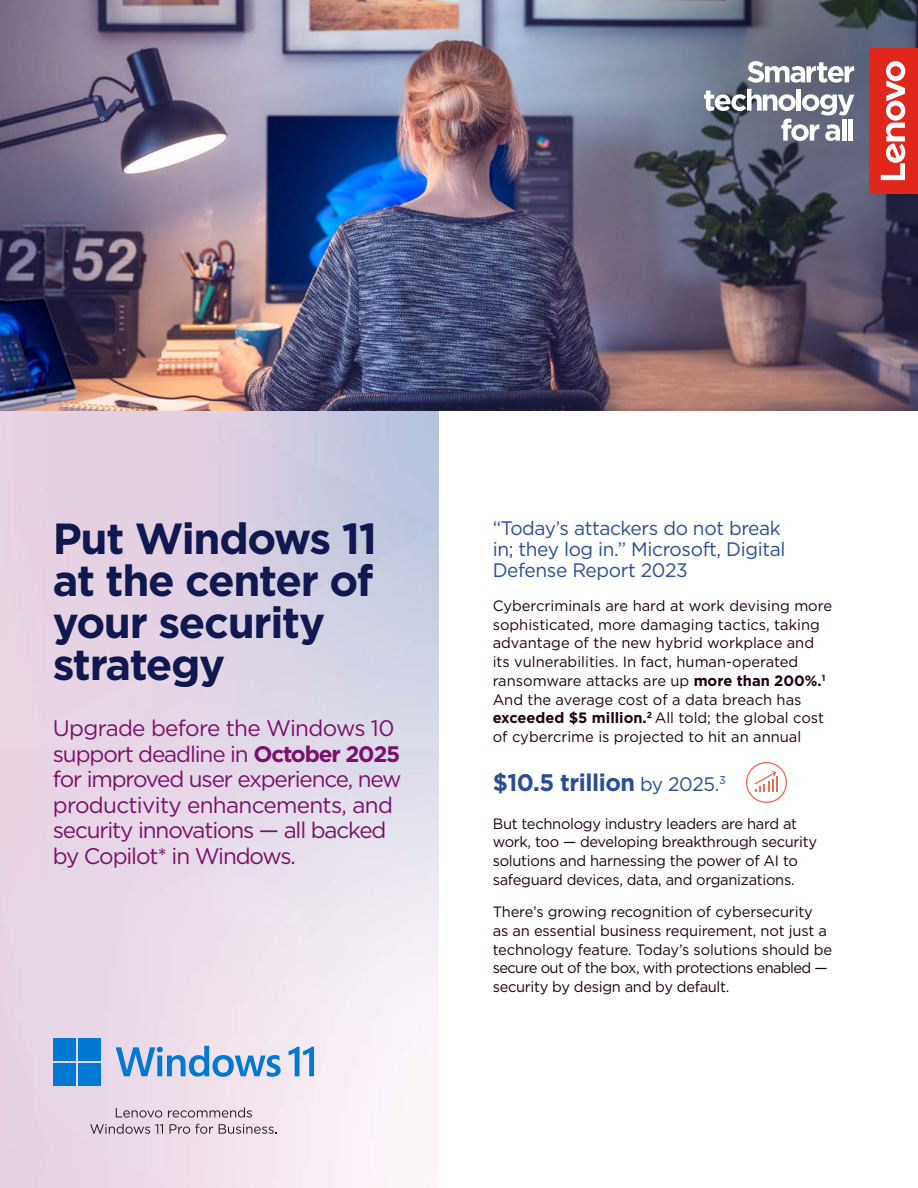
<style>
.page{position:relative;width:918px;height:1188px;background:#fff}
.page>*{position:absolute;margin:0;border:0;box-sizing:border-box;transform-origin:0 0}
.t1{font:700 43.5px/42px "Gotham";letter-spacing:-.03em;color:#11184f}
.t2{font:700 24px "Gotham";letter-spacing:-.02em;color:#294e95}
.t3{font:22.5px/25.5px "Gotham";letter-spacing:-.05em;color:#7a126b}
.t4{font:19.5px/21px "Gotham";letter-spacing:-.02em;color:#294e95}
.t5{font:15px/18.8px "Gotham";letter-spacing:-.01em;color:#1e0013}
.s1{font-weight:700}
.s2{font-weight:400;font-size:19.5px}
</style>
<div class="page">
<svg style="left:0;top:1187px;width:370px;height:1px"></svg>
<svg style="left:0;top:748px;width:439px;height:439px;background:#ebdfeb"></svg>
<svg style="left:0;top:411px;width:439px;height:337px;background:#dad0e2"></svg>
<div style="left:124px;top:872px;width:190px;height:190px;background:#ede0ec;border-radius:50%"></div>
<img style="left:0;top:0;width:918px;height:411px">
<svg style="left:513px;top:0;width:405px;height:361px;background:#5f5e73"></svg>
<svg style="left:746px;top:762px;width:41px;height:41px"></svg>
<svg style="left:747px;top:61px;width:107px;height:22px"></svg>
<svg style="left:704px;top:89px;width:150px;height:52px"></svg>
<hr style="left:842px;top:119px;width:4px;height:22px;background:#fff">
<div style="left:848px;top:119px;width:5px;height:22px;background:#fff"></div>
<div style="left:870px;top:48px;width:48px;height:146px;background:#df271c"></div>
<svg style="left:881px;top:61px;width:24px;height:119px"></svg>
<div style="left:53px;top:1038px;width:23px;height:23px;background:#0078d4"></div>
<div style="left:78px;top:1038px;width:23px;height:23px;background:#0078d4"></div>
<div style="left:53px;top:1063px;width:23px;height:23px;background:#0078d4"></div>
<div style="left:78px;top:1063px;width:23px;height:23px;background:#0078d4"></div>
<svg style="left:116px;top:1046px;width:165px;height:31px"></svg>
<svg style="left:289px;top:1047px;width:25px;height:29px"></svg>
<svg style="left:116px;top:1108px;width:46px;height:10px"></svg>
<svg style="left:168px;top:1108px;width:84px;height:10px"></svg>
<svg style="left:90px;top:1124px;width:73px;height:10px"></svg>
<svg style="left:170px;top:1124px;width:43px;height:10px"></svg>
<svg style="left:219px;top:1124px;width:58px;height:10px"></svg>
<h1 class="t1" style="left:53px;top:517px;width:326px">Put Windows 11 at the center of your security strategy</h1>
<h3 class="t4" style="left:493px;top:517px;width:294px">“Today’s attackers do not break in; they log in.” Microsoft, Digital<br>Defense Report 2023</h3>
<p class="t5" style="left:493px;top:596px;width:341px">Cybercriminals are hard at work devising more sophisticated, more damaging tactics, taking advantage of the new hybrid workplace and its vulnerabilities. In fact, human-operated ransomware attacks are up <span class="s1">more than 200%.</span><sup>1<br></sup>And the average cost of a data breach has <span class="s1">exceeded $5 million.</span><sup>2</sup> All told; the global cost of cybercrime is projected to hit an annual</p>
<h3 class="t3" style="left:53px;top:715px;width:350px">Upgrade before the Windows 10 support deadline in <span class="s1">October 2025 </span>for improved user experience, new productivity enhancements, and security innovations — all backed by Copilot* in Windows.</h3>
<h2 class="t2" style="left:493px;top:766px;width:235px">$10.5 trillion <span class="s2">by 2025.</span><sup>3</sup></h2>
<p class="t5" style="left:493px;top:814px;width:326px">But technology industry leaders are hard at work, too — developing breakthrough security solutions and harnessing the power of AI to safeguard devices, data, and organizations.</p>
<p class="t5" style="left:493px;top:902px;width:341px">There’s growing recognition of cybersecurity as an essential business requirement, not just a technology feature. Today’s solutions should be secure out of the box, with protections enabled — security by design and by default.</p>
</div>
